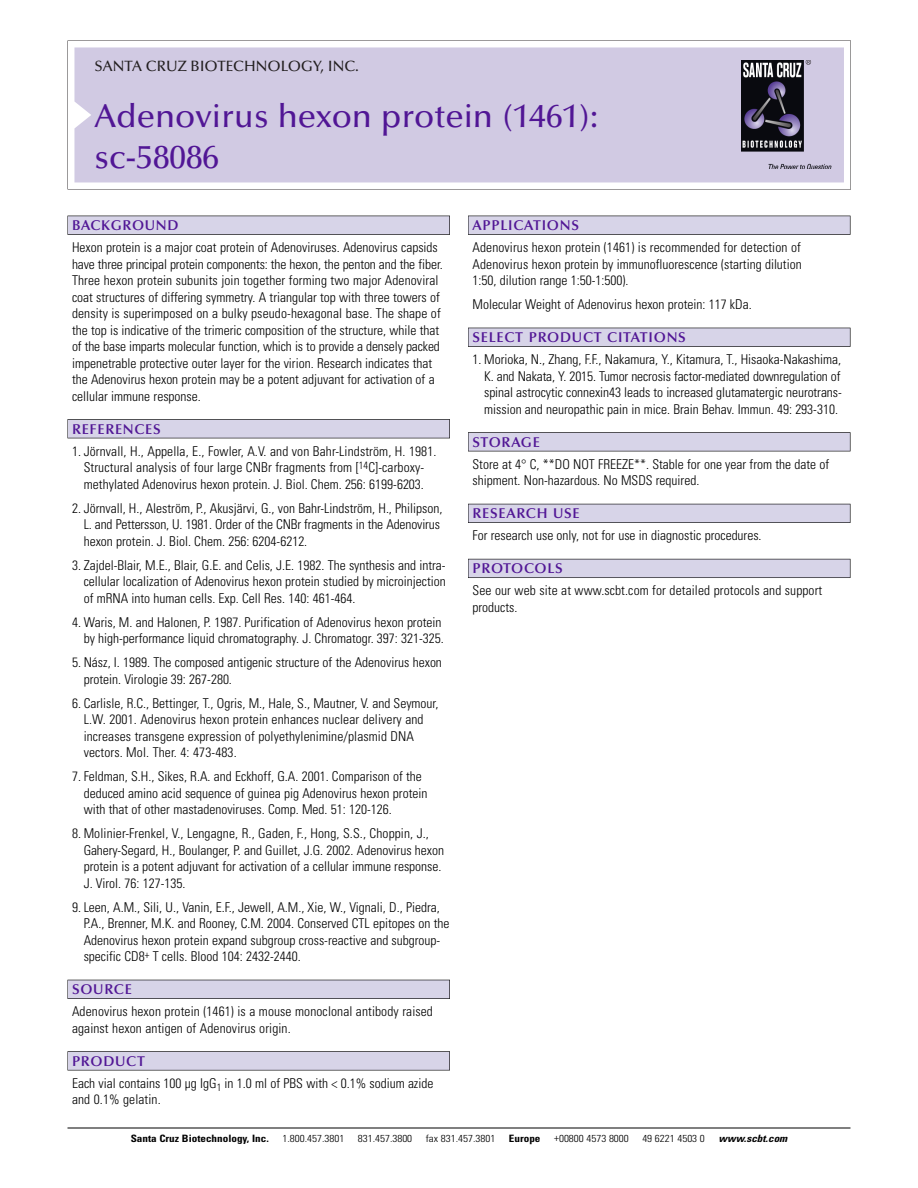
<style>
.page{position:relative;width:918px;height:1188px;background:#fff}
.page>*{position:absolute;margin:0;border:0;box-sizing:border-box;transform-origin:0 0}
.t1{font:500 33px/40.5px "Optima";color:#511695}
.t2{font:500 15px "Optima";color:#231f20}
.t3{font:600 14.25px "Optima";letter-spacing:.05em;color:#511695}
.t4{font:300 condensed 13.5px/16.5px "Univers";color:#000}
.t5{font:300 condensed 10.2px "Univers";color:#000;scale:1.1 1}
.t6{font:700 condensed 10.2px "Univers";color:#000;scale:1.1 1}
.t7{font:italic 700 condensed 10.2px "Univers";color:#000;scale:1.1 1}
</style>
<div class="page">
<svg style="left:74px;top:41px;width:777px;height:148px"></svg>
<div style="left:74px;top:47px;width:770px;height:135px;background:#d1cae3"></div>
<img style="left:741px;top:60px;width:90px;height:108px">
<div style="left:68px;top:216px;width:382px;height:19px;background:#535256"></div>
<div style="left:68px;top:216px;width:381px;height:18px;background:#d7d4e8"></div>
<div style="left:68px;top:419px;width:382px;height:19px;background:#515155"></div>
<div style="left:68px;top:420px;width:381px;height:18px;background:#d7d4e8"></div>
<div style="left:68px;top:980px;width:382px;height:19px;background:#515057"></div>
<div style="left:68px;top:980px;width:381px;height:18px;background:#d7d4e8"></div>
<div style="left:68px;top:1051px;width:382px;height:19px;background:#575659"></div>
<div style="left:68px;top:1052px;width:381px;height:18px;background:#d7d4e8"></div>
<div style="left:468px;top:216px;width:382px;height:19px;background:#535256"></div>
<div style="left:468px;top:216px;width:382px;height:18px;background:#d7d4e8"></div>
<div style="left:468px;top:328px;width:382px;height:19px;background:#525156"></div>
<div style="left:468px;top:328px;width:382px;height:18px;background:#d7d4e8"></div>
<div style="left:468px;top:432px;width:382px;height:19px;background:#545357"></div>
<div style="left:468px;top:433px;width:382px;height:18px;background:#d7d4e8"></div>
<div style="left:468px;top:504px;width:382px;height:19px;background:#535259"></div>
<div style="left:468px;top:504px;width:382px;height:18px;background:#d7d4e8"></div>
<div style="left:468px;top:559px;width:382px;height:19px;background:#595860"></div>
<div style="left:468px;top:559px;width:382px;height:18px;background:#d7d4e8"></div>
<hr style="left:68px;top:1128px;width:782px;height:1px;background:#000">
<p class="t2" style="left:94px;top:60px;width:266px">SANTA CRUZ BIOTECHNOLOGY, INC.</p>
<p class="t1" style="left:94px;top:99px;width:505px">Adenovirus hexon protein (1461): sc-58086</p>
<p class="t3" style="left:72px;top:219px;width:108px">BACKGROUND</p>
<p class="t4" style="left:72px;top:240px;width:372px">Hexon protein is a major coat protein of Adenoviruses. Adenovirus capsids have three principal protein components: the hexon, the penton and the fiber.<br>Three hexon protein subunits join together forming two major Adenoviral coat structures of differing symmetry. A triangular top with three towers of density is superimposed on a bulky pseudo-hexagonal base. The shape of the top is indicative of the trimeric composition of the structure, while that of the base imparts molecular function, which is to provide a densely packed impenetrable protective outer layer for the virion. Research indicates that the Adenovirus hexon protein may be a potent adjuvant for activation of a cellular immune response.</p>
<p class="t3" style="left:72px;top:423px;width:90px">REFERENCES</p>
<p class="t4" style="left:72px;top:444px;width:366px;text-align:center">1. Jörnvall, H., Appella, E., Fowler, A.V. and von Bahr-Lindström, H. 1981.<br>Structural analysis of four large CNBr fragments from [<sup>14</sup>C]-carboxy&shy;methylated Adenovirus hexon protein. J. Biol. Chem. 256: 6199-6203.</p>
<p class="t4" style="left:84px;top:501px;width:360px;text-indent:-12px">2. Jörnvall, H., Aleström, P., Akusjärvi, G., von Bahr-Lindström, H., Philipson,<br>L. and Pettersson, U. 1981. Order of the CNBr fragments in the Adenovirus hexon protein. J. Biol. Chem. 256: 6204-6212.</p>
<p class="t4" style="left:84px;top:558px;width:364px;text-align:justify;text-indent:-12px">3. Zajdel-Blair, M.E., Blair, G.E. and Celis, J.E. 1982. The synthesis and intra&shy;cellular localization of Adenovirus hexon protein studied by microinjection of mRNA into human cells. Exp. Cell Res. 140: 461-464.</p>
<p class="t4" style="left:72px;top:615px;width:373px;text-align:right">4. Waris, M. and Halonen, P. 1987. Purification of Adenovirus hexon protein by high-performance liquid chromatography. J. Chromatogr. 397: 321-325.</p>
<p class="t4" style="left:84px;top:655px;width:360px;text-indent:-12px">5. Nász, I. 1989. The composed antigenic structure of the Adenovirus hexon protein. Virologie 39: 267-280.</p>
<p class="t4" style="left:84px;top:696px;width:356px;text-indent:-12px">6. Carlisle, R.C., Bettinger, T., Ogris, M., Hale, S., Mautner, V. and Seymour, L.W. 2001. Adenovirus hexon protein enhances nuclear delivery and increases transgene expression of polyethylenimine/plasmid DNA vectors. Mol. Ther. 4: 473-483.</p>
<p class="t4" style="left:84px;top:769px;width:345px;text-indent:-12px">7. Feldman, S.H., Sikes, R.A. and Eckhoff, G.A. 2001. Comparison of the deduced amino acid sequence of guinea pig Adenovirus hexon protein with that of other mastadenoviruses. Comp. Med. 51: 120-126.</p>
<p class="t4" style="left:84px;top:826px;width:362px;text-indent:-12px">8. Molinier-Frenkel, V., Lengagne, R., Gaden, F., Hong, S.S., Choppin, J., Gahery-Segard, H., Boulanger, P. and Guillet, J.G. 2002. Adenovirus hexon protein is a potent adjuvant for activation of a cellular immune response.<br>J. Virol. 76: 127-135.</p>
<p class="t4" style="left:84px;top:900px;width:367px;text-indent:-12px">9. Leen, A.M., Sili, U., Vanin, E.F., Jewell, A.M., Xie, W., Vignali, D., Piedra, P.A., Brenner, M.K. and Rooney, C.M. 2004. Conserved CTL epitopes on the Adenovirus hexon protein expand subgroup cross-reactive and subgroup&shy;specific CD8<sup>+</sup> T cells. Blood 104: 2432-2440.</p>
<p class="t3" style="left:72px;top:983px;width:61px">SOURCE</p>
<p class="t4" style="left:72px;top:1005px;width:362px">Adenovirus hexon protein (1461) is a mouse monoclonal antibody raised against hexon antigen of Adenovirus origin.</p>
<p class="t3" style="left:72px;top:1055px;width:74px">PRODUCT</p>
<p class="t4" style="left:72px;top:1076px;width:363px">Each vial contains 100 µg IgG<sub>1</sub> in 1.0 ml of PBS with &lt; 0.1% sodium azide and 0.1% gelatin.</p>
<p class="t3" style="left:473px;top:219px;width:108px">APPLICATIONS</p>
<p class="t4" style="left:473px;top:240px;width:331px;text-align:justify">Adenovirus hexon protein (1461) is recommended for detection of Adenovirus hexon protein by immunofluorescence (starting dilution 1:50, dilution range 1:50-1:500).</p>
<p class="t4" style="left:473px;top:297px;width:281px">Molecular Weight of Adenovirus hexon protein: 117 kDa.</p>
<p class="t3" style="left:473px;top:331px;width:215px">SELECT PRODUCT CITATIONS</p>
<p class="t4" style="left:484px;top:352px;width:359px;text-align:justify;text-indent:-12px">1. Morioka, N., Zhang, F.F., Nakamura, Y., Kitamura, T., Hisaoka-Nakashima, K. and Nakata, Y. 2015. Tumor necrosis factor-mediated downregulation of spinal astrocytic connexin43 leads to increased glutamatergic neurotrans&shy;mission and neuropathic pain in mice. Brain Behav. Immun. 49: 293-310.</p>
<p class="t3" style="left:473px;top:436px;width:69px">STORAGE</p>
<p class="t4" style="left:473px;top:457px;width:358px">Store at 4° C, **DO NOT FREEZE**. Stable for one year from the date of shipment. Non-hazardous. No MSDS required.</p>
<p class="t3" style="left:473px;top:507px;width:109px">RESEARCH USE</p>
<p class="t4" style="left:473px;top:529px;width:291px">For research use only, not for use in diagnostic procedures.</p>
<p class="t3" style="left:473px;top:562px;width:92px">PROTOCOLS</p>
<p class="t4" style="left:473px;top:584px;width:351px">See our web site at www.scbt.com for detailed protocols and support products.</p>
<p class="t6" style="left:131px;top:1135px;width:127px">Santa Cruz Biotechnology, Inc.</p>
<p class="t5" style="left:282px;top:1135px;width:58px">1.800.457.3801</p>
<p class="t5" style="left:358px;top:1135px;width:51px">831.457.3800</p>
<p class="t5" style="left:426px;top:1135px;width:65px">fax 831.457.3801</p>
<p class="t6" style="left:509px;top:1135px;width:30px">Europe</p>
<p class="t5" style="left:554px;top:1135px;width:69px">+00800 4573 8000</p>
<p class="t5" style="left:642px;top:1135px;width:58px">49 6221 4503 0</p>
<p class="t7" style="left:719px;top:1135px;width:66px">www.scbt.com</p>
</div>
